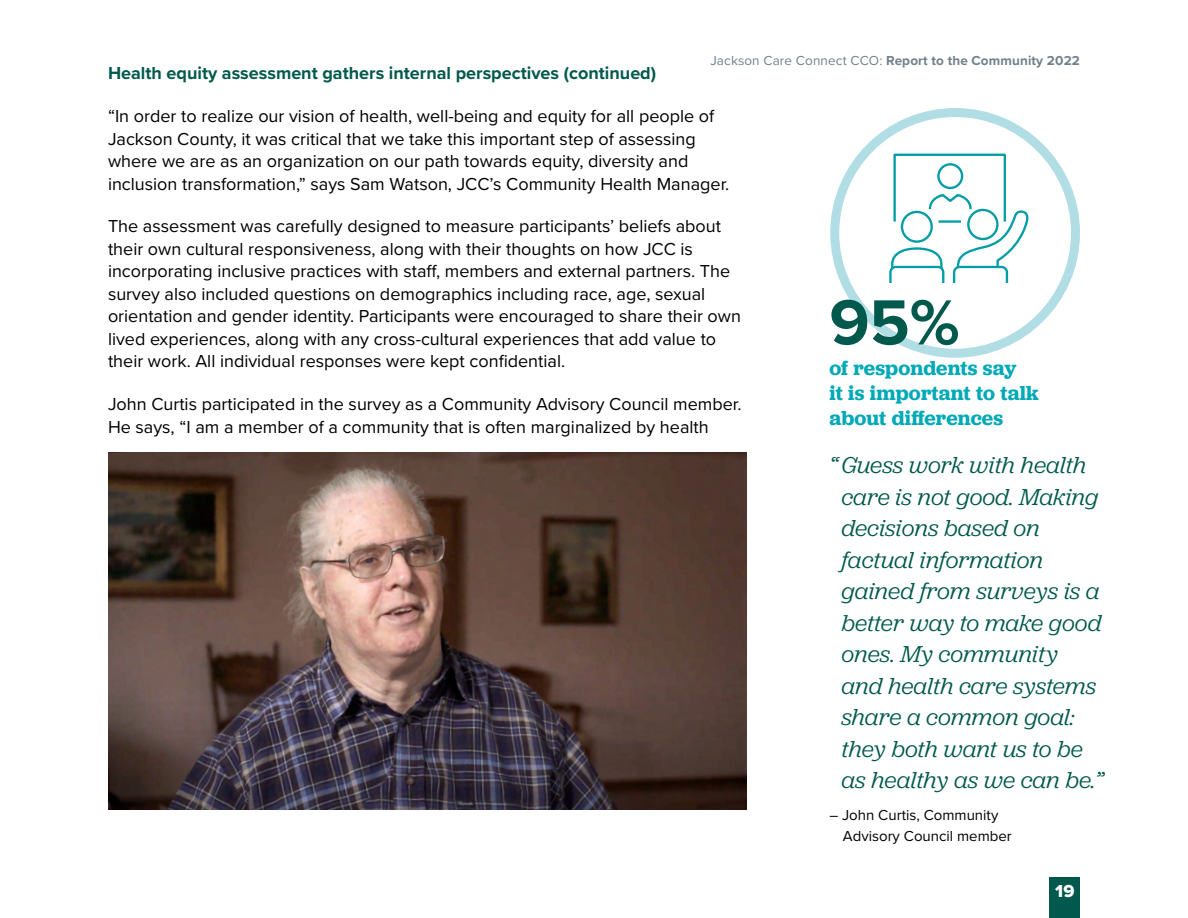
<style>
.page{position:relative;width:1188px;height:918px;background:#fff}
.page>*{position:absolute;margin:0;border:0;box-sizing:border-box;transform-origin:0 0}
.t1{font:700 66px "Proxima Nova";color:#00594c}
.t2{font:italic 24px/31.5px "Jubilat";color:#00594c}
.t3{font:600 21px/25.2px "Jubilat";letter-spacing:.01em;color:#00a9b7}
.t4{font:18px/22.5px "Proxima Nova";color:#000}
.t5{font:700 18px "Proxima Nova";color:#00594c}
.t6{font:18px "Proxima Nova Extrabld";color:#fff}
.t7{font:15px/21px "Proxima Nova";color:#000}
.t8{font:700 13.5px "Proxima Nova";letter-spacing:.01em;color:#72808a}
.s1{font-weight:400}
</style>
<div class="page">
<div style="left:1050px;top:877px;width:30px;height:41px;background:#00594c"></div>
<div style="left:830px;top:108px;width:250px;height:250px;border:9px solid #b0dee4;border-radius:50%"></div>
<svg style="left:889px;top:153px;width:140px;height:130px"></svg>
<img style="left:108px;top:453px;width:639px;height:357px">
<p class="t5" style="left:108px;top:59px;width:550px">Health equity assessment gathers internal perspectives (continued)</p>
<p class="t8" style="left:710px;top:50px;width:371px"><span class="s1">Jackson Care Connect CCO:</span> Report to the Community 2022</p>
<p class="t4" style="left:108px;top:104px;width:623px">“In order to realize our vision of health, well-being and equity for all people of Jackson County, it was critical that we take this important step of assessing where we are as an organization on our path towards equity, diversity and inclusion transformation,” says Sam Watson, JCC’s Community Health Manager.</p>
<p class="t4" style="left:108px;top:214px;width:635px">The assessment was carefully designed to measure participants’ beliefs about their own cultural responsiveness, along with their thoughts on how JCC is incorporating inclusive practices with staff, members and external partners. The survey also included questions on demographics including race, age, sexual orientation and gender identity. Participants were encouraged to share their own lived experiences, along with any cross-cultural experiences that add value to their work. All individual responses were kept confidential.</p>
<p class="t4" style="left:108px;top:392px;width:635px">John Curtis participated in the survey as a Community Advisory Council member.<br>He says, “I am a member of a community that is often marginalized by health</p>
<h1 class="t1" style="left:829px;top:273px;width:132px">95%</h1>
<p class="t3" style="left:829px;top:355px;width:211px">of respondents say<br>it is important to talk about differences</p>
<p class="t2" style="left:841px;top:449px;width:263px;text-indent:-12px">“Guess work with health care is not good. Making decisions based on factual information gained from surveys is a better way to make good ones. My community and health care systems share a common goal: they both want us to be as healthy as we can be.”</p>
<p class="t7" style="left:843px;top:804px;width:170px;text-indent:-14px">– John Curtis, Community<br>Advisory Council member</p>
<p class="t6" style="left:1055px;top:877px;width:21px">19</p>
</div>
